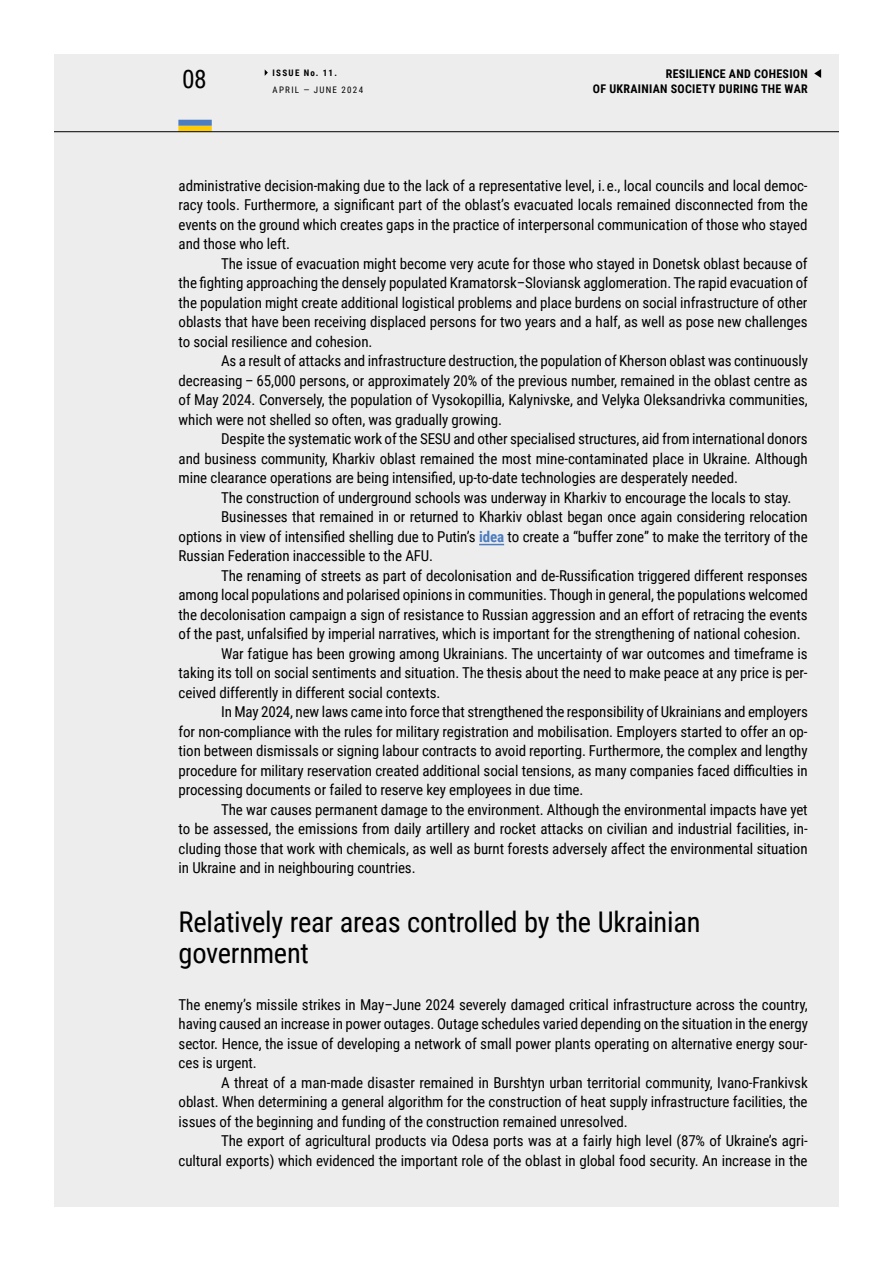
<style>
.page{position:relative;width:893px;height:1263px;background:#fff}
.page>*{position:absolute;margin:0;border:0;box-sizing:border-box;transform-origin:0 0}
.t1{font:28.5px/31.5px "Roboto Condensed";letter-spacing:-.01em;color:#000}
.t2{font:25.5px "Roboto Condensed";color:#000}
.t3{font:15px/19.5px "Roboto Condensed";letter-spacing:-.005em;color:#000;text-align:justify}
.t4{font:700 12px/15px "Roboto Condensed";letter-spacing:.025em;color:#000;text-align:right}
.t5{font:9px "Roboto Condensed";letter-spacing:.145em;color:#000}
.t6{font:700 9px "Roboto Condensed";letter-spacing:.145em;color:#000}
.s1{font-weight:700;color:#4d7dbf}
</style>
<div class="page">
<div style="left:54px;top:54px;width:785px;height:1152px;background:#ededee"></div>
<svg style="left:265px;top:70px;width:3px;height:6px"></svg>
<svg style="left:814px;top:69px;width:7px;height:9px"></svg>
<div style="left:178px;top:126px;width:34px;height:6px;background:#ffcb05"></div>
<div style="left:178px;top:120px;width:34px;height:6px;background:#4d7dbf"></div>
<hr style="left:54px;top:131px;width:785px;height:1px;background:#000">
<svg style="left:479px;top:544px;width:25px;height:1px"></svg>
<h2 class="t2" style="left:182px;top:61px;width:26px">08</h2>
<p class="t6" style="left:272px;top:66px;width:66px">ISSUE No. 11.</p>
<p class="t5" style="left:273px;top:83px;width:92px">APRIL — JUNE 2024</p>
<p class="t4" style="left:593px;top:66px;width:216px">RESILIENCE AND COHESION<br>OF UKRAINIAN SOCIETY DURING THE WAR</p>
<p class="t3" style="left:179px;top:175px;width:631px">administrative decision-making due to the lack of a representative level, i. e., local councils and local democ&shy;racy tools. Furthermore, a significant part of the oblast’s evacuated locals remained disconnected from the events on the ground which creates gaps in the practice of interpersonal communication of those who stayed and those who left.</p>
<p class="t3" style="left:179px;top:253px;width:631px;text-indent:43px">The issue of evacuation might become very acute for those who stayed in Donetsk oblast because of the fighting approaching the densely populated Kramatorsk–Sloviansk agglomeration. The rapid evacuation of the population might create additional logistical problems and place burdens on social infrastructure of other oblasts that have been receiving displaced persons for two years and a half, as well as pose new challenges to social resilience and cohesion.</p>
<p class="t3" style="left:179px;top:350px;width:631px;text-indent:43px">As a result of attacks and infrastructure destruction, the population of Kherson oblast was continuously decreasing – 65,000 persons, or approximately 20% of the previous number, remained in the oblast centre as of May 2024. Conversely, the population of Vysokopillia, Kalynivske, and Velyka Oleksandrivka communities, which were not shelled so often, was gradually growing.</p>
<p class="t3" style="left:179px;top:428px;width:630px;text-indent:43px">Despite the systematic work of the SESU and other specialised structures, aid from international donors and business community, Kharkiv oblast remained the most mine-contaminated place in Ukraine. Although mine clearance operations are being intensified, up-to-date technologies are desperately needed.</p>
<p class="t3" style="left:221px;top:487px;width:572px">The construction of underground schools was underway in Kharkiv to encourage the locals to stay.</p>
<p class="t3" style="left:221px;top:506px;width:588px">Businesses that remained in or returned to Kharkiv oblast began once again considering relocation</p>
<p class="t3" style="left:179px;top:526px;width:631px">options in view of intensified shelling due to Putin’s <span class="s1">idea</span> to create a “buffer zone” to make the territory of the</p>
<p class="t3" style="left:179px;top:545px;width:256px">Russian Federation inaccessible to the AFU.</p>
<p class="t3" style="left:221px;top:565px;width:588px">The renaming of streets as part of decolonisation and de-Russification triggered different responses</p>
<p class="t3" style="left:179px;top:584px;width:631px">among local populations and polarised opinions in communities. Though in general, the populations welcomed</p>
<p class="t3" style="left:179px;top:604px;width:631px">the decolonisation campaign a sign of resistance to Russian aggression and an effort of retracing the events</p>
<p class="t3" style="left:179px;top:623px;width:624px">of the past, unfalsified by imperial narratives, which is important for the strengthening of national cohesion.</p>
<p class="t3" style="left:221px;top:643px;width:588px">War fatigue has been growing among Ukrainians. The uncertainty of war outcomes and timeframe is</p>
<p class="t3" style="left:179px;top:662px;width:630px">taking its toll on social sentiments and situation. The thesis about the need to make peace at any price is per-</p>
<p class="t3" style="left:179px;top:682px;width:263px">ceived differently in different social contexts.</p>
<p class="t3" style="left:221px;top:701px;width:588px">In May 2024, new laws came into force that strengthened the responsibility of Ukrainians and employers</p>
<p class="t3" style="left:179px;top:721px;width:631px">for non-compliance with the rules for military registration and mobilisation. Employers started to offer an op-</p>
<p class="t3" style="left:179px;top:740px;width:630px">tion between dismissals or signing labour contracts to avoid reporting. Furthermore, the complex and lengthy</p>
<p class="t3" style="left:179px;top:760px;width:631px">procedure for military reservation created additional social tensions, as many companies faced difficulties in</p>
<p class="t3" style="left:179px;top:779px;width:406px">processing documents or failed to reserve key employees in due time.</p>
<p class="t3" style="left:221px;top:799px;width:588px">The war causes permanent damage to the environment. Although the environmental impacts have yet</p>
<p class="t3" style="left:179px;top:818px;width:631px">to be assessed, the emissions from daily artillery and rocket attacks on civilian and industrial facilities, in-</p>
<p class="t3" style="left:179px;top:838px;width:630px">cluding those that work with chemicals, as well as burnt forests adversely affect the environmental situation</p>
<p class="t3" style="left:179px;top:857px;width:238px">in Ukraine and in neighbouring countries.</p>
<h1 class="t1" style="left:179px;top:905px;width:523px">Relatively rear areas controlled by the Ukrainian government</h1>
<p class="t3" style="left:179px;top:994px;width:631px">The enemy’s missile strikes in May–June 2024 severely damaged critical infrastructure across the country, having caused an increase in power outages. Outage schedules varied depending on the situation in the energy sector. Hence, the issue of developing a network of small power plants operating on alternative energy sour&shy;ces is urgent.</p>
<p class="t3" style="left:179px;top:1072px;width:631px;text-indent:43px">A threat of a man-made disaster remained in Burshtyn urban territorial community, Ivano--Frankivsk oblast. When determining a general algorithm for the construction of heat supply infrastructure facilities, the issues of the beginning and funding of the construction remained unresolved.</p>
<p class="t3" style="left:179px;top:1130px;width:631px;text-align:right">The export of agricultural products via Odesa ports was at a fairly high level (87% of Ukraine’s agri&shy;cultural exports) which evidenced the important role of the oblast in global food security. An increase in the</p>
</div>
